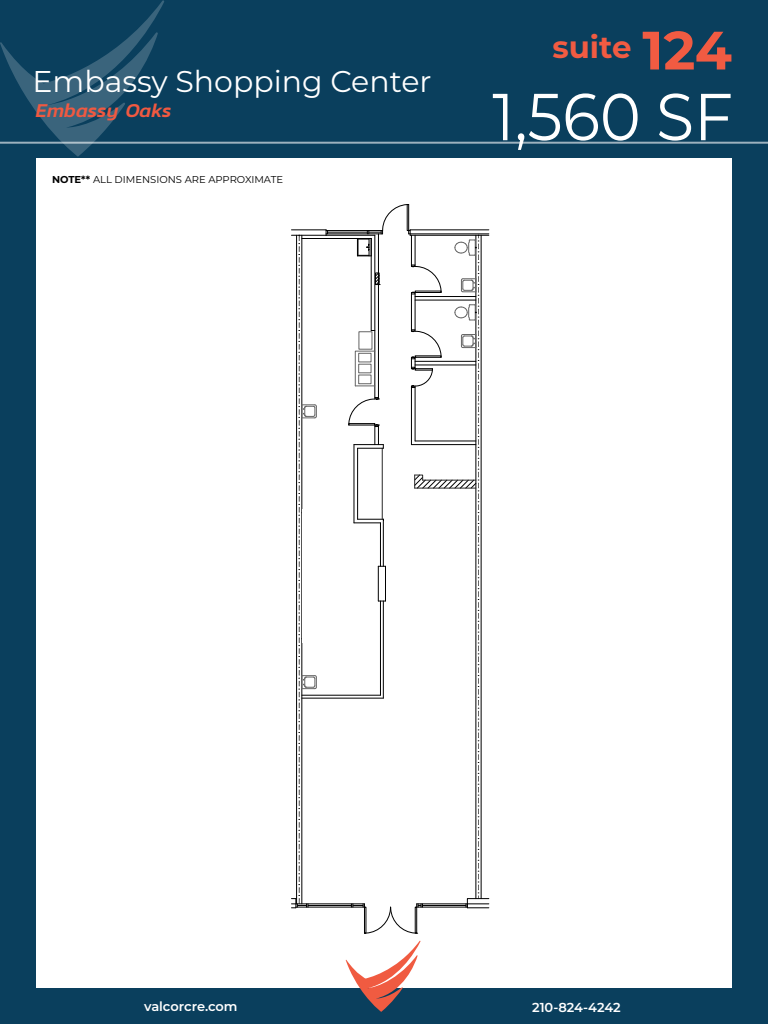
<style>
.page{position:relative;width:768px;height:1024px;background:#fff}
.page>*{position:absolute;margin:0;border:0;box-sizing:border-box;transform-origin:0 0}
.t1{font:66.3px "Montserrat";color:#fff;scale:.93 1}
.t2{font:700 53.9px "Montserrat";color:#f15b42}
.t3{font:700 30.8px "Montserrat";color:#f15b42}
.t4{font:30px "Montserrat";color:#fff}
.t5{font:italic 500 20px "Kanit";color:#f05941}
.t6{font:600 13px "Montserrat";letter-spacing:-.005em;color:#fff}
.t7{font:10px "Montserrat";color:#000}
.s1{font-weight:700}
</style>
<div class="page">
<div style="left:0;top:0;width:768px;height:158px;background:#0a3f5d"></div>
<div style="left:732px;top:36px;width:36px;height:988px;background:#0a3f5d"></div>
<div style="left:0;top:988px;width:768px;height:36px;background:#0a3f5d"></div>
<div style="left:0;top:0;width:36px;height:1012px;background:#0a3f5d"></div>
<svg style="left:0;top:0;width:164px;height:157px"></svg>
<hr style="left:0;top:142px;width:768px;height:2px;background:#fff">
<svg style="left:291px;top:204px;width:199px;height:808px"></svg>
<div style="left:303px;top:510px;width:49px;height:133px;background:#fff"></div>
<div style="left:467px;top:926px;width:31px;height:14px;background:#fff"></div>
<p class="t4" style="left:33px;top:61px;width:400px">Embassy Shopping Center</p>
<p class="t5" style="left:36px;top:97px;width:137px">Embassy Oaks</p>
<p class="t7" style="left:52px;top:172px;width:233px"><span class="s1">NOTE**</span> ALL DIMENSIONS ARE APPROXIMATE</p>
<p class="t3" style="left:552px;top:25px;width:81px">suite</p>
<p class="t2" style="left:642px;top:12px;width:91px">124</p>
<p class="t1" style="left:492px;top:71px;width:260px">1,560 SF</p>
<p class="t6" style="left:144px;top:998px;width:95px">valcorcre.com</p>
<p class="t6" style="left:532px;top:998px;width:90px">210-824-4242</p>
</div>
